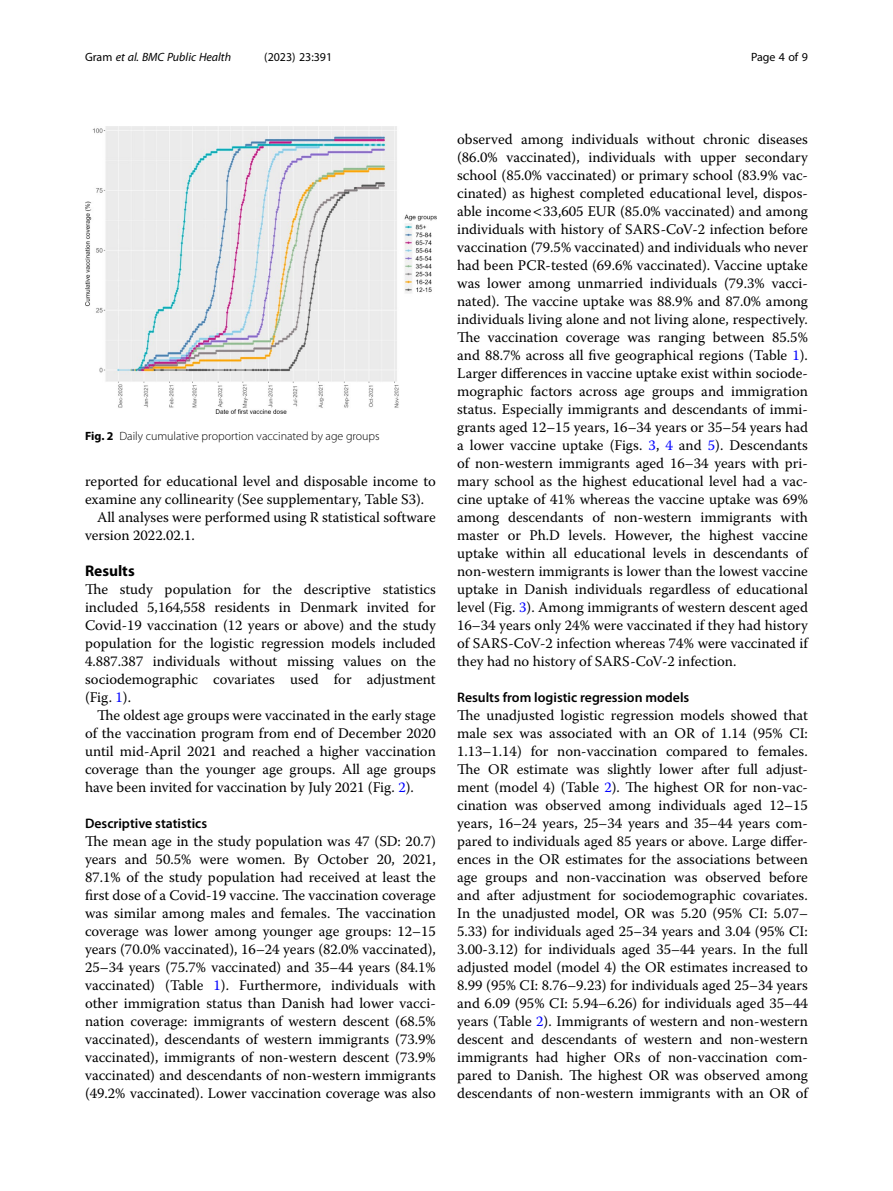
<style>
.page{position:relative;width:893px;height:1191px;background:#fff}
.page>*{position:absolute;margin:0;border:0;box-sizing:border-box;transform-origin:0 0}
.Head_1{font:700 15.45px "Myriad Pro";color:#000}
.Body_Text{font:14.7px/18px "Warnock Pro";color:#000;text-align:justify}
.Body_Text_Indent{font:14.7px/18px "Warnock Pro";color:#000}
.Head_2{font:600 13.8px "Myriad Pro";color:#000}
.Figure_Caption{font:300 12px "Myriad Pro";color:#000}
.t1{font:italic 12px "Myriad Pro";color:#000}
.t2{font:12px "Myriad Pro";color:#000}
.s1{font-style:normal}
.s2{font-weight:700}
.s3{color:#00f}
</style>
<div class="page">
<img style="left:85px;top:126px;width:351px;height:287px">
<p class="t1" style="left:85px;top:50px;width:148px"><span class="s1">Gram</span> et al. BMC Public Health</p>
<p class="t2" style="left:264px;top:50px;width:70px">(2023) 23:391</p>
<p class="t2" style="left:751px;top:50px;width:58px">Page 4 of 9</p>
<p class="Figure_Caption" style="left:85px;top:430px;width:296px"><span class="s2">Fig. 2</span> Daily cumulative proportion vaccinated by age groups</p>
<p class="Body_Text" style="left:85px;top:472px;width:352px">reported for educational level and disposable income to examine any collinearity (See supplementary, Table S3).</p>
<p class="Body_Text_Indent" style="left:85px;top:508px;width:352px;text-indent:12px">All analyses were performed using R statistical software version 2022.02.1.</p>
<p class="Head_1" style="left:85px;top:561px;width:51px">Results</p>
<p class="Body_Text" style="left:85px;top:580px;width:352px">The study population for the descriptive statistics included 5,164,558 residents in Denmark invited for Covid-19 vaccination (12 years or above) and the study population for the logistic regression models included 4.887.387 individuals without missing values on the sociodemographic covariates used for adjustment (Fig. <span class="s3">1</span>).</p>
<p class="Body_Text_Indent" style="left:85px;top:706px;width:352px;text-align:justify;text-indent:12px">The oldest age groups were vaccinated in the early stage of the vaccination program from end of December 2020 until mid-April 2021 and reached a higher vaccination coverage than the younger age groups. All age groups have been invited for vaccination by July 2021 (Fig. <span class="s3">2</span>).</p>
<p class="Head_2" style="left:85px;top:815px;width:124px">Descriptive statistics</p>
<p class="Body_Text" style="left:85px;top:832px;width:352px">The mean age in the study population was 47 (SD: 20.7) years and 50.5% were women. By October 20, 2021, 87.1% of the study population had received at least the first dose of a Covid-19 vaccine. The vaccination coverage was similar among males and females. The vaccination coverage was lower among younger age groups: 12–15 years (70.0% vaccinated), 16–24 years (82.0% vaccinated), 25–34 years (75.7% vaccinated) and 35–44 years (84.1% vaccinated) (Table <span class="s3">1</span>). Furthermore, individuals with other immigration status than Danish had lower vacci&shy;nation coverage: immigrants of western descent (68.5% vaccinated), descendants of western immigrants (73.9% vaccinated), immigrants of non-western descent (73.9% vaccinated) and descendants of non-western immigrants (49.2% vaccinated). Lower vaccination coverage was also</p>
<p class="Body_Text" style="left:457px;top:130px;width:352px">observed among individuals without chronic diseases (86.0% vaccinated), individuals with upper secondary school (85.0% vaccinated) or primary school (83.9% vac&shy;cinated) as highest completed educational level, dispos&shy;able income 33,605 EUR (85.0% vaccinated) and among individuals with history of SARS-CoV-2 infection before vaccination (79.5% vaccinated) and individuals who never had been PCR-tested (69.6% vaccinated). Vaccine uptake was lower among unmarried individuals (79.3% vacci&shy;nated). The vaccine uptake was 88.9% and 87.0% among individuals living alone and not living alone, respectively.<br>The vaccination coverage was ranging between 85.5% and 88.7% across all five geographical regions (Table <span class="s3">1</span>).<br>Larger differences in vaccine uptake exist within sociode&shy;mographic factors across age groups and immigration status. Especially immigrants and descendants of immi&shy;grants aged 12–15 years, 16–34 years or 35–54 years had a lower vaccine uptake (Figs. <span class="s3">3</span>, <span class="s3">4</span> and <span class="s3">5</span>). Descendants of non-western immigrants aged 16–34 years with pri&shy;mary school as the highest educational level had a vac&shy;cine uptake of 41% whereas the vaccine uptake was 69% among descendants of non-western immigrants with master or Ph.D levels. However, the highest vaccine uptake within all educational levels in descendants of non-western immigrants is lower than the lowest vaccine uptake in Danish individuals regardless of educational level (Fig. <span class="s3">3</span>). Among immigrants of western descent aged 16–34 years only 24% were vaccinated if they had history of SARS-CoV-2 infection whereas 74% were vaccinated if they had no history of SARS-CoV-2 infection.</p>
<p class="Head_2" style="left:457px;top:689px;width:234px">Results from logistic regression models</p>
<p class="Body_Text" style="left:457px;top:706px;width:352px">The unadjusted logistic regression models showed that male sex was associated with an OR of 1.14 (95% CI:<br>1.13–1.14) for non-vaccination compared to females.<br>The OR estimate was slightly lower after full adjust&shy;ment (model 4) (Table <span class="s3">2</span>). The highest OR for non-vac&shy;cination was observed among individuals aged 12–15 years, 16–24 years, 25–34 years and 35–44 years com&shy;pared to individuals aged 85 years or above. Large differ&shy;ences in the OR estimates for the associations between age groups and non-vaccination was observed before and after adjustment for sociodemographic covariates.<br>In the unadjusted model, OR was 5.20 (95% CI: 5.07– 5.33) for individuals aged 25–34 years and 3.04 (95% CI:<br>3.00-3.12) for individuals aged 35–44 years. In the full adjusted model (model 4) the OR estimates increased to 8.99 (95% CI: 8.76–9.23) for individuals aged 25–34 years and 6.09 (95% CI: 5.94–6.26) for individuals aged 35–44 years (Table <span class="s3">2</span>). Immigrants of western and non-western descent and descendants of western and non-western immigrants had higher ORs of non-vaccination com&shy;pared to Danish. The highest OR was observed among descendants of non-western immigrants with an OR of</p>
</div>
